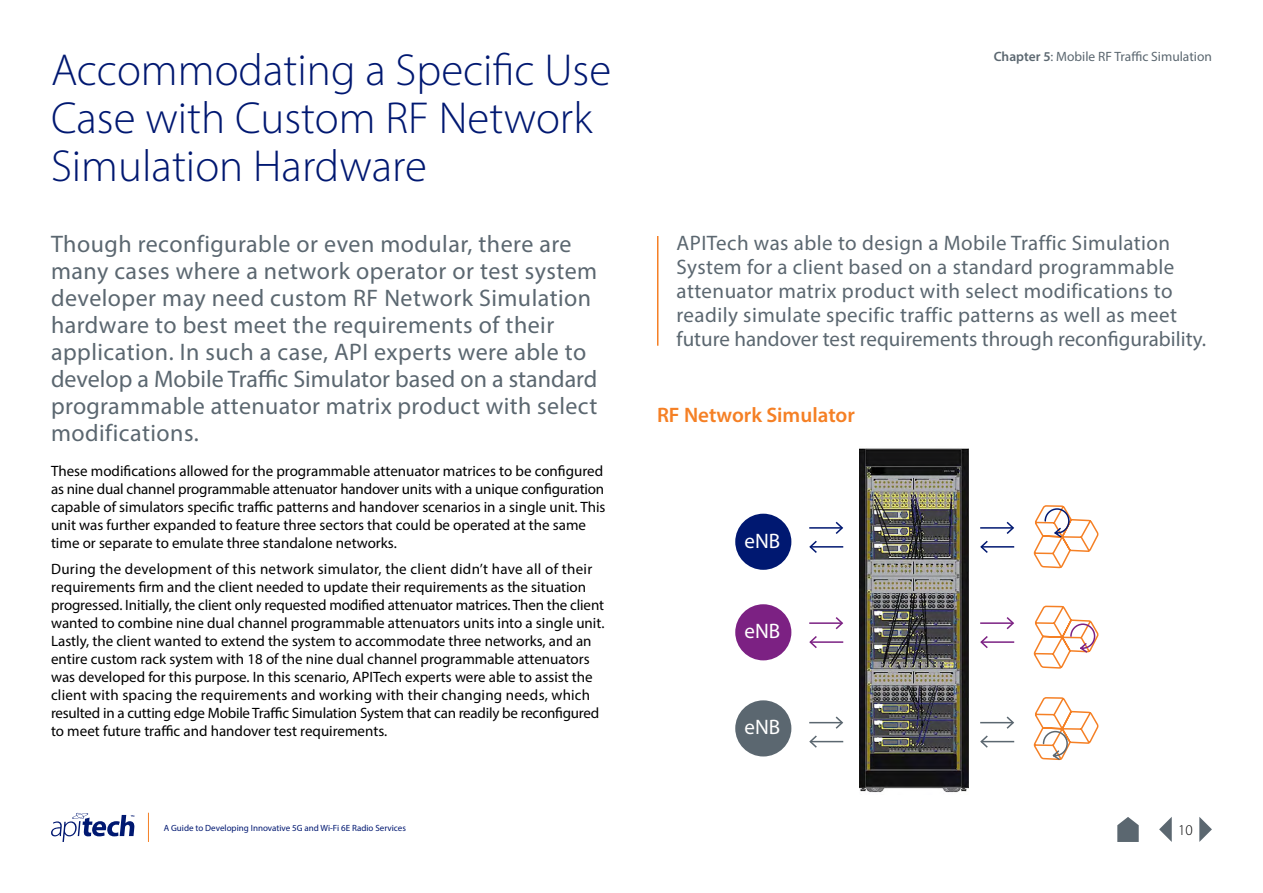
<style>
.page{position:relative;width:1263px;height:893px;background:#fff}
.page>*{position:absolute;margin:0;border:0;box-sizing:border-box;transform-origin:0 0}
.t1{font:300 45px/48px "Myriad Pro";color:#001871}
.t2{font:24px/27px "Myriad Pro";letter-spacing:.02em;color:#5b6770}
.t3{font:21px/24px "Myriad Pro";letter-spacing:.02em;color:#5b6770}
.t4{font:600 21px "Myriad Pro";color:#f58025}
.t5{font:21px "Myriad Pro";color:#fff}
.t6{font:15px/18px "Myriad Pro";color:#000}
.t7{font:300 15px "Myriad Pro";color:#000}
.t8{font:13.5px "Myriad Pro";color:#5b6770}
.t9{font:9px "Myriad Pro";color:#001871}
.s1{font-weight:600}
</style>
<div class="page">
<svg style="left:1199px;top:817px;width:13px;height:25px"></svg>
<svg style="left:1159px;top:817px;width:13px;height:25px"></svg>
<svg style="left:1117px;top:817px;width:22px;height:25px"></svg>
<hr style="left:657px;top:236px;width:1px;height:110px;background:#f58025">
<img style="left:859px;top:448px;width:109px;height:345px">
<svg style="left:1033px;top:505px;width:66px;height:64px"></svg>
<svg style="left:1033px;top:605px;width:66px;height:64px"></svg>
<svg style="left:1033px;top:697px;width:66px;height:64px"></svg>
<div style="left:735px;top:700px;width:56px;height:56px;background:#5b6770;border-radius:50%"></div>
<div style="left:735px;top:604px;width:56px;height:56px;background:#7c2183;border-radius:50%"></div>
<div style="left:735px;top:514px;width:56px;height:56px;background:#001871;border-radius:50%"></div>
<hr style="left:809px;top:527px;width:33px;height:2px;background:#001871">
<svg style="left:834px;top:521px;width:10px;height:13px"></svg>
<hr style="left:980px;top:527px;width:33px;height:2px;background:#001871">
<svg style="left:1005px;top:521px;width:9px;height:13px"></svg>
<hr style="left:809px;top:622px;width:33px;height:2px;background:#7c2183">
<svg style="left:834px;top:617px;width:10px;height:13px"></svg>
<hr style="left:980px;top:622px;width:33px;height:2px;background:#7c2183">
<svg style="left:1005px;top:617px;width:9px;height:13px"></svg>
<hr style="left:809px;top:722px;width:33px;height:1px;background:#5b6770">
<svg style="left:834px;top:716px;width:10px;height:13px"></svg>
<hr style="left:980px;top:722px;width:33px;height:1px;background:#5b6770">
<svg style="left:1005px;top:716px;width:9px;height:13px"></svg>
<hr style="left:810px;top:546px;width:33px;height:2px;background:#001871">
<svg style="left:809px;top:540px;width:9px;height:13px"></svg>
<hr style="left:981px;top:546px;width:33px;height:2px;background:#001871">
<svg style="left:980px;top:540px;width:9px;height:13px"></svg>
<hr style="left:810px;top:641px;width:33px;height:2px;background:#7c2183">
<svg style="left:809px;top:636px;width:9px;height:13px"></svg>
<hr style="left:981px;top:641px;width:33px;height:2px;background:#7c2183">
<svg style="left:980px;top:636px;width:9px;height:13px"></svg>
<hr style="left:810px;top:741px;width:33px;height:1px;background:#5b6770">
<svg style="left:809px;top:735px;width:9px;height:13px"></svg>
<hr style="left:981px;top:741px;width:33px;height:1px;background:#5b6770">
<svg style="left:980px;top:735px;width:9px;height:13px"></svg>
<svg style="left:51px;top:812px;width:84px;height:30px"></svg>
<svg style="left:148px;top:813px;width:1px;height:29px"></svg>
<h1 class="t1" style="left:51px;top:45px;width:562px">Accommodating a Specific Use<br>Case with Custom RF Network<br>Simulation Hardware</h1>
<p class="t2" style="left:51px;top:230px;width:548px">Though reconfigurable or even modular, there are many cases where a network operator or test system developer may need custom RF Network Simulation hardware to best meet the requirements of their application. In such a case, API experts were able to develop a Mobile Traffic Simulator based on a standard programmable attenuator matrix product with select modifications.</p>
<p class="t6" style="left:51px;top:462px;width:556px">These modifications allowed for the programmable attenuator matrices to be configured as nine dual channel programmable attenuator handover units with a unique configuration capable of simulators specific traffic patterns and handover scenarios in a single unit. This unit was further expanded to feature three sectors that could be operated at the same time or separate to emulate three standalone networks.</p>
<p class="t6" style="left:51px;top:560px;width:555px">During the development of this network simulator, the client didn’t have all of their requirements firm and the client needed to update their requirements as the situation progressed. Initially, the client only requested modified attenuator matrices. Then the client wanted to combine nine dual channel programmable attenuators units into a single unit.<br>Lastly, the client wanted to extend the system to accommodate three networks, and an entire custom rack system with 18 of the nine dual channel programmable attenuators was developed for this purpose. In this scenario, APITech experts were able to assist the client with spacing the requirements and working with their changing needs, which resulted in a cutting edge Mobile Traffic Simulation System that can readily be reconfigured to meet future traffic and handover test requirements.</p>
<p class="t9" style="left:164px;top:822px;width:244px">A Guide to Developing Innovative 5G and Wi-Fi 6E Radio Services</p>
<p class="t8" style="left:994px;top:48px;width:220px"><span class="s1">Chapter 5</span>: Mobile RF Traffic Simulation</p>
<p class="t3" style="left:676px;top:230px;width:531px">APITech was able to design a Mobile Traffic Simulation System for a client based on a standard programmable attenuator matrix product with select modifications to readily simulate specific traffic patterns as well as meet future handover test requirements through reconfigurability.</p>
<h3 class="t4" style="left:657px;top:401px;width:199px">RF Network Simulator</h3>
<h3 class="t5" style="left:745px;top:528px;width:37px">eNB</h3>
<h3 class="t5" style="left:745px;top:618px;width:37px">eNB</h3>
<h3 class="t5" style="left:745px;top:714px;width:37px">eNB</h3>
<p class="t7" style="left:1178px;top:821px;width:16px">10</p>
</div>
